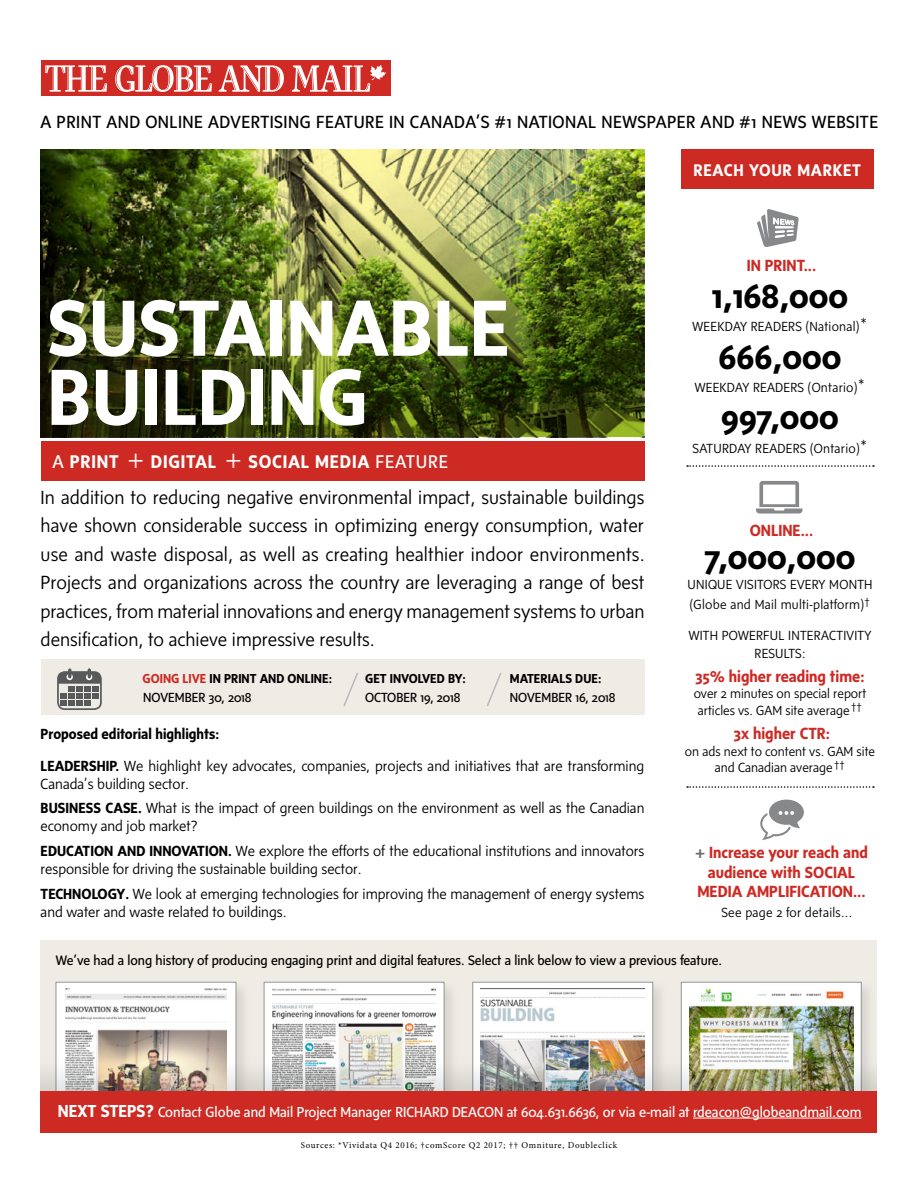
<style>
.page{position:relative;width:918px;height:1188px;background:#fff}
.page>*{position:absolute;margin:0;border:0;box-sizing:border-box;transform-origin:0 0}
.t1{font:700 81.3px/69.2px "G Msans";color:#fff}
.t2{font:700 35.55px "G Msans";color:#000}
.t3{font:300 19.5px/28.5px "G Msans";color:#000;text-align:justify}
.t4{font:700 18.75px "G Msans";letter-spacing:.04em;color:#fff}
.t5{font:18px "G Msans";letter-spacing:.025em;color:#000}
.t6{font:700 17.25px "G Msans";letter-spacing:.04em;color:#fff}
.t7{font:700 16.5px/19.5px "G Msans";color:#cc2a23;text-align:center}
.t8{font:300 15px/24.8px "G Msans";color:#000}
.t9{font:14.7px "G Msans";color:#fff}
.t10{font:13.95px "G Msans";color:#000}
.t11{font:300 13.5px/20.2px "G Msans";letter-spacing:.02em;color:#000}
.t12{font:300 13.5px/16.5px "G Msans";color:#000;text-align:center}
.t13{font:13.5px "G Msans";color:#000}
.t14{font:700 13.35px "G Msans";color:#000}
.t15{font:9px "Minion Pro";letter-spacing:.07em;color:#000}
.s1{font-weight:400}
.s2{font-weight:300;font-size:27.6px}
.s3{color:#cc2a23}
.s4{font-weight:700}
.s5{color:#6d6e71}
.s6{font-weight:700;font-size:17.7px}
</style>
<div class="page">
<div style="left:40px;top:940px;width:838px;height:155px;background:#eeece4"></div>
<div style="left:471px;top:980px;width:197px;height:136px;background:#000;opacity:.1"></div>
<div style="left:473px;top:982px;width:180px;height:119px;background:#fff"></div>
<img style="left:481px;top:988px;width:163px;height:68px">
<div style="left:473px;top:982px;width:180px;height:119px;border:1px solid #939598"></div>
<div style="left:54px;top:980px;width:197px;height:136px;background:#000;opacity:.1"></div>
<div style="left:56px;top:982px;width:180px;height:119px;background:#fff"></div>
<img style="left:66px;top:989px;width:160px;height:67px">
<div style="left:56px;top:982px;width:180px;height:119px;border:1px solid #939598"></div>
<div style="left:262px;top:980px;width:197px;height:136px;background:#000;opacity:.1"></div>
<div style="left:264px;top:982px;width:180px;height:119px;background:#fff"></div>
<img style="left:273px;top:988px;width:162px;height:68px">
<div style="left:264px;top:982px;width:180px;height:119px;border:1px solid #939598"></div>
<img style="left:40px;top:150px;width:604px;height:287px">
<div style="left:41px;top:441px;width:603px;height:39px;background:#cc2a23"></div>
<div style="left:41px;top:60px;width:350px;height:36px;background:#cf2a23"></div>
<svg style="left:45px;top:65px;width:341px;height:27px"></svg>
<div style="left:41px;top:660px;width:603px;height:55px;background:#eeece4"></div>
<svg style="left:343px;top:673px;width:15px;height:33px"></svg>
<svg style="left:487px;top:672px;width:15px;height:34px"></svg>
<div style="left:57px;top:671px;width:45px;height:39px;border:2px solid #58595b;border-radius:7px"></div>
<svg style="left:58px;top:670px;width:43px;height:35px"></svg>
<div style="left:679px;top:980px;width:197px;height:140px;background:#000;opacity:.1"></div>
<div style="left:681px;top:982px;width:180px;height:122px;background:#fff"></div>
<img style="left:689px;top:988px;width:164px;height:68px">
<div style="left:681px;top:982px;width:180px;height:122px;border:1px solid #939598"></div>
<div style="left:40px;top:1091px;width:838px;height:41px;background:#cc2a23"></div>
<hr style="left:693px;top:1118px;width:169px;height:1px;background:#fff">
<img style="left:40px;top:1056px;width:838px;height:35px">
<img style="left:41px;top:169px;width:604px;height:268px">
<div style="left:681px;top:150px;width:193px;height:39px;background:#cc2a23"></div>
<svg style="left:687px;top:465px;width:187px;height:2px"></svg>
<svg style="left:687px;top:786px;width:187px;height:2px"></svg>
<svg style="left:757px;top:209px;width:42px;height:38px"></svg>
<svg style="left:756px;top:481px;width:47px;height:33px"></svg>
<svg style="left:760px;top:800px;width:44px;height:40px"></svg>
<p class="t5" style="left:41px;top:112px;width:839px">A PRINT AND ONLINE ADVERTISING FEATURE IN CANADA’S #1 NATIONAL NEWSPAPER AND #1 NEWS WEBSITE</p>
<p class="t6" style="left:693px;top:161px;width:169px">REACH YOUR MARKET</p>
<h1 class="t1" style="left:48px;top:293px;width:464px">SUSTAINABLE<br>BUILDING</h1>
<p class="t4" style="left:53px;top:451px;width:397px"><span class="s1">A</span> PRINT <span class="s2">+</span> DIGITAL <span class="s2">+</span> SOCIAL MEDIA <span class="s1">FEATURE</span></p>
<p class="t3" style="left:41px;top:483px;width:606px">In addition to reducing negative environmental impact, sustainable buildings have shown considerable success in optimizing energy consumption, water use and waste disposal, as well as creating healthier indoor environments.<br>Projects and organizations across the country are leveraging a range of best practices, from material innovations and energy management systems to urban densification, to achieve impressive results.</p>
<p class="t14" style="left:143px;top:671px;width:191px"><span class="s3">GOING LIVE</span> IN PRINT AND ONLINE:</p>
<p class="t13" style="left:143px;top:690px;width:110px">NOVEMBER 30, 2018</p>
<p class="t13" style="left:365px;top:690px;width:97px">OCTOBER 19, 2018</p>
<p class="t13" style="left:510px;top:690px;width:107px">NOVEMBER 16, 2018</p>
<p class="t14" style="left:365px;top:671px;width:102px">GET INVOLVED BY:</p>
<p class="t14" style="left:510px;top:671px;width:93px">MATERIALS DUE:</p>
<p class="t8" style="left:41px;top:718px;width:605px;line-height:31.5px"><span class="s4">Proposed editorial highlights:<br>LEADERSHIP.</span> We highlight key advocates, companies, projects and initiatives that are transforming</p>
<p class="t8" style="left:41px;top:771px;width:605px">Canada’s building sector.<br><span class="s4">BUSINESS CASE.</span> What is the impact of green buildings on the environment as well as the Canadian</p>
<p class="t8" style="left:41px;top:814px;width:605px">economy and job market?<br><span class="s4">EDUCATION AND INNOVATION.</span> We explore the efforts of the educational institutions and innovators</p>
<p class="t8" style="left:41px;top:857px;width:605px">responsible for driving the sustainable building sector.<br><span class="s4">TECHNOLOGY.</span> We look at emerging technologies for improving the management of energy systems</p>
<p class="t8" style="left:41px;top:899px;width:247px">and water and waste related to buildings.</p>
<p class="t7" style="left:747px;top:255px;width:71px">IN PRINT...</p>
<h2 class="t2" style="left:712px;top:276px;width:138px">1,168,000</h2>
<p class="t11" style="left:693px;top:317px;width:176px">WEEKDAY READERS (National)*</p>
<h2 class="t2" style="left:719px;top:337px;width:124px">666,000</h2>
<p class="t11" style="left:695px;top:377px;width:172px">WEEKDAY READERS (Ontario)*</p>
<h2 class="t2" style="left:721px;top:397px;width:119px">997,000</h2>
<p class="t11" style="left:693px;top:438px;width:176px">SATURDAY READERS (Ontario)*</p>
<p class="t7" style="left:750px;top:521px;width:65px">ONLINE...</p>
<h2 class="t2" style="left:705px;top:537px;width:152px">7,000,000</h2>
<p class="t11" style="left:688px;top:575px;width:187px">UNIQUE VISITORS EVERY MONTH (Globe and Mail multi-platform)<sup>†</sup></p>
<p class="t11" style="left:689px;top:627px;width:184px;line-height:18px;text-align:center">WITH POWERFUL INTERACTIVITY<br>RESULTS:</p>
<p class="t7" style="left:695px;top:666px;width:171px">35% higher reading time:</p>
<p class="t12" style="left:694px;top:685px;width:174px">over 2 minutes on special report articles vs. GAM site average<sup>††</sup></p>
<p class="t7" style="left:734px;top:724px;width:98px">3x higher CTR:</p>
<p class="t12" style="left:685px;top:743px;width:192px">on ads next to content vs. GAM site and Canadian average<sup>††</sup></p>
<p class="t7" style="left:695px;top:843px;width:174px"><span class="s5">+</span> Increase your reach and audience with SOCIAL<br>MEDIA AMPLIFICATION...</p>
<p class="t11" style="left:721px;top:902px;width:132px">See page 2 for details...</p>
<p class="t10" style="left:56px;top:952px;width:668px">We’ve had a long history of producing engaging print and digital features. Select a link below to view a previous feature.</p>
<p class="t9" style="left:58px;top:1103px;width:805px"><span class="s6">NEXT STEPS?</span> Contact Globe and Mail Project Manager RICHARD DEACON at 604.631.6636, or via e-mail at rdeacon@globeandmail.com</p>
<p class="t15" style="left:301px;top:1139px;width:318px">Sources: *Vividata Q4 2016; †comScore Q2 2017; †† Omniture, Doubleclick</p>
</div>
